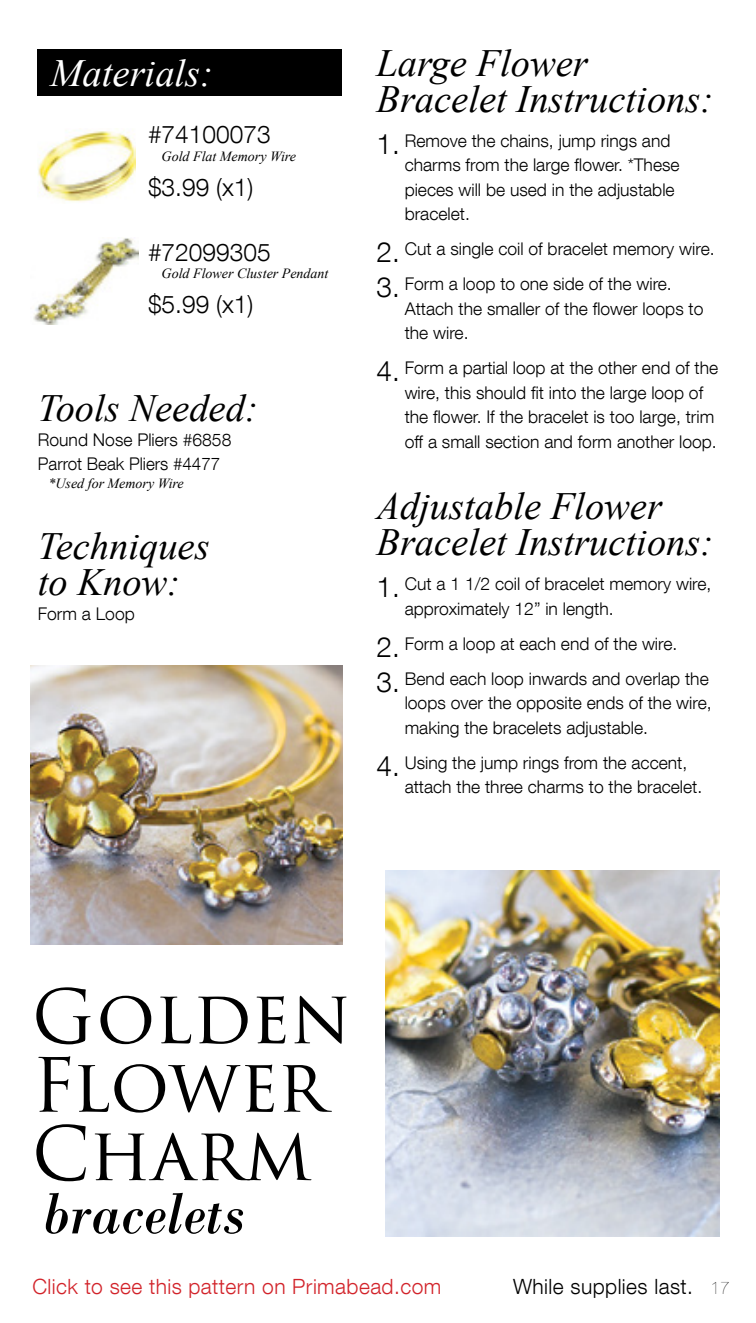
<style>
.page{position:relative;width:756px;height:1323px;background:#fff}
.page>*{position:absolute;margin:0;border:0;box-sizing:border-box;transform-origin:0 0}
.t1{font:72.8px/68.4px "Trajan Pro 3";color:#000}
.t2{font:italic 60.9px "Bodoni";color:#000}
.t3{font:italic 38.5px/35.9px "Times New Roman";color:#000}
.t4{font:italic 38.5px "Times New Roman";color:#fff}
.t5{font:300 24.5px "Helvetica Neue LT Com";color:#000}
.t6{font:300 21px "Helvetica Neue LT Com";letter-spacing:.02em;color:#d2232a}
.t7{font:300 21px "Helvetica Neue LT Com";letter-spacing:.02em;color:#000}
.t8{font:300 17.5px/24.5px "Helvetica Neue LT Com";color:#000}
.t9{font:200 17.5px "Helvetica Neue LT Com";color:#000}
.t10{font:italic 14px "Times New Roman";color:#000}
.s1{font-size:28px}
</style>
<div class="page">
<img style="left:30px;top:666px;width:312px;height:278px">
<img style="left:386px;top:871px;width:333px;height:366px">
<div style="left:38px;top:49px;width:304px;height:47px;background:#000"></div>
<img style="left:38px;top:130px;width:97px;height:72px">
<img style="left:33px;top:238px;width:106px;height:87px">
<h3 class="t4" style="left:51px;top:46px;width:164px">Materials:</h3>
<h3 class="t5" style="left:148px;top:120px;width:124px">#74100073</h3>
<p class="t10" style="left:162px;top:146px;width:136px">Gold Flat Memory Wire</p>
<h3 class="t5" style="left:148px;top:172px;width:107px">$3.99 (x1)</h3>
<h3 class="t5" style="left:148px;top:237px;width:124px">#72099305</h3>
<p class="t10" style="left:162px;top:264px;width:168px">Gold Flower Cluster Pendant</p>
<h3 class="t5" style="left:148px;top:290px;width:107px">$5.99 (x1)</h3>
<h3 class="t3" style="left:38px;top:389px;width:221px">Tools Needed:</h3>
<p class="t8" style="left:38px;top:427px;width:195px">Round Nose Pliers #6858<br>Parrot Beak Pliers #4477</p>
<p class="t10" style="left:49px;top:473px;width:137px">*Used for Memory Wire</p>
<h3 class="t3" style="left:38px;top:528px;width:173px">Techniques to Know:</h3>
<p class="t8" style="left:38px;top:601px;width:98px">Form a Loop</p>
<h3 class="t3" style="left:376px;top:44px;width:338px">Large Flower<br>Bracelet Instructions:</h3>
<p class="t8" style="left:405px;top:128px;width:276px;text-indent:-28px"><span class="s1">1.</span> Remove the chains, jump rings and charms from the large flower. *These pieces will be used in the adjustable bracelet.</p>
<p class="t8" style="left:376px;top:236px;width:340px"><span class="s1">2.</span> Cut a single coil of bracelet memory wire.</p>
<p class="t8" style="left:405px;top:271px;width:300px;text-indent:-28px"><span class="s1">3.</span> Form a loop to one side of the wire.<br>Attach the smaller of the flower loops to the wire.</p>
<p class="t8" style="left:405px;top:355px;width:315px;text-indent:-28px"><span class="s1">4.</span> Form a partial loop at the other end of the wire, this should fit into the large loop of the flower. If the bracelet is too large, trim off a small section and form another loop.</p>
<h3 class="t3" style="left:376px;top:488px;width:338px">Adjustable Flower<br>Bracelet Instructions:</h3>
<p class="t8" style="left:405px;top:572px;width:308px;text-indent:-28px"><span class="s1">1.</span> Cut a 1 1/2 coil of bracelet memory wire, approximately 12” in length.</p>
<p class="t8" style="left:376px;top:631px;width:302px"><span class="s1">2.</span> Form a loop at each end of the wire.</p>
<p class="t8" style="left:405px;top:666px;width:308px;text-indent:-28px"><span class="s1">3.</span> Bend each loop inwards and overlap the loops over the opposite ends of the wire, making the bracelets adjustable.</p>
<p class="t8" style="left:405px;top:750px;width:299px;text-indent:-28px"><span class="s1">4.</span> Using the jump rings from the accent, attach the three charms to the bracelet.</p>
<h1 class="t1" style="left:32px;top:986px;width:321px">Golden<br>Flower<br>Charm</h1>
<h2 class="t2" style="left:43px;top:1177px;width:203px">bracelets</h2>
<p class="t6" style="left:32px;top:1274px;width:410px">Click to see this pattern on Primabead.com</p>
<p class="t7" style="left:513px;top:1274px;width:181px">While supplies last.</p>
<p class="t9" style="left:710px;top:1277px;width:21px">17</p>
</div>
